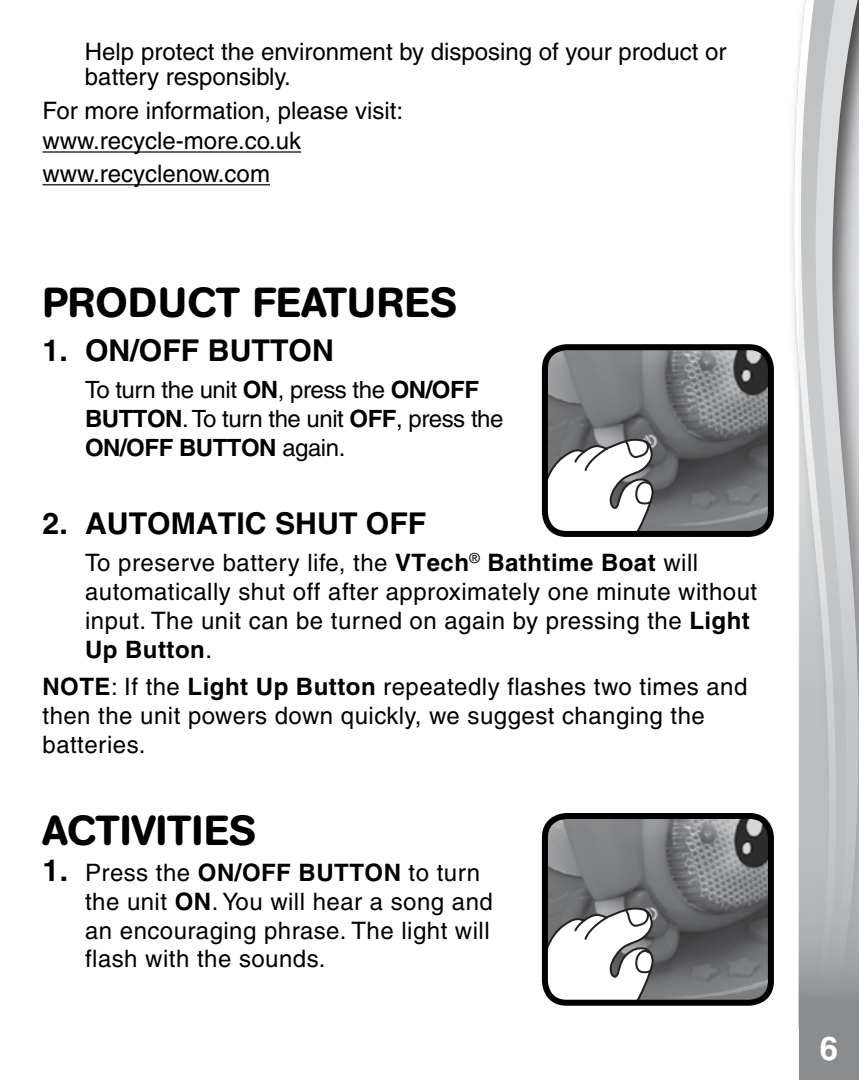
<style>
.page{position:relative;width:859px;height:1080px;background:#fff}
.page>*{position:absolute;margin:0;border:0;box-sizing:border-box;transform-origin:0 0}
.t1{font:500 41.7px "AG Book Rounded";letter-spacing:.02em;color:#000}
.t2{font:500 41.7px "AG Book Rounded";color:#000}
.t3{font:700 33px "Helvetica";color:#fff}
.t4{font:700 30px "Helvetica";color:#000}
.t5{font:500 24px/28.8px "Helvetica";letter-spacing:.02em;color:#000}
.t6{font:500 24px/25.5px "Helvetica";color:#000}
.t7{font:500 23.7px/28.8px "Helvetica";letter-spacing:-.02em;color:#000}
.s1{font-weight:700}
.s2{font-weight:700;font-size:30px}
</style>
<div class="page">
<svg style="left:793px;top:55px;width:6px;height:974px"></svg>
<svg style="left:799px;top:0;width:60px;height:1080px;background:#bdbec0"></svg>
<hr style="left:43px;top:151px;width:258px;height:2px;background:#000">
<hr style="left:43px;top:184px;width:227px;height:1px;background:#000">
<img style="left:549px;top:351px;width:218px;height:179px">
<svg style="left:549px;top:437px;width:105px;height:93px"></svg>
<div style="left:542px;top:344px;width:232px;height:193px;border:6px solid #000;border-radius:22px"></div>
<img style="left:549px;top:820px;width:218px;height:179px">
<svg style="left:549px;top:906px;width:105px;height:93px"></svg>
<div style="left:542px;top:813px;width:232px;height:193px;border:6px solid #000;border-radius:22px"></div>
<p class="t6" style="left:85px;top:39px;width:643px">Help protect the environment by disposing of your product or battery responsibly.</p>
<p class="t6" style="left:43px;top:96px;width:362px;line-height:29.7px">For more information, please visit: www.recycle-more.co.uk</p>
<p class="t6" style="left:43px;top:161px;width:229px">www.recyclenow.com</p>
<h1 class="t1" style="left:43px;top:278px;width:416px">PRODUCT FEATURES</h1>
<p class="t4" style="left:43px;top:332px;width:293px">1. ON/OFF BUTTON</p>
<p class="t7" style="left:85px;top:375px;width:420px">To turn the unit <span class="s1">ON</span>, press the <span class="s1">ON/OFF<br>BUTTON</span>. To turn the unit <span class="s1">OFF</span>, press the<br><span class="s1">ON/OFF BUTTON</span> again.</p>
<p class="t4" style="left:43px;top:505px;width:385px">2. AUTOMATIC SHUT OFF</p>
<p class="t5" style="left:85px;top:548px;width:674px">To preserve battery life, the <span class="s1">VTech</span><sup>®</sup> <span class="s1">Bathtime Boat</span> will automatically shut off after approximately one minute without input. The unit can be turned on again by pressing the <span class="s1">Light Up Button</span>.</p>
<p class="t5" style="left:43px;top:672px;width:706px"><span class="s1">NOTE</span>: If the <span class="s1">Light Up Button</span> repeatedly flashes two times and then the unit powers down quickly, we suggest changing the batteries.</p>
<h1 class="t2" style="left:43px;top:806px;width:215px">ACTIVITIES</h1>
<p class="t5" style="left:85px;top:858px;width:409px;text-indent:-43px"><span class="s2">1.</span> Press the <span class="s1">ON/OFF BUTTON</span> to turn the unit <span class="s1">ON</span>. You will hear a song and an encouraging phrase. The light will flash with the sounds.</p>
<h2 class="t3" style="left:820px;top:1025px;width:24px">6 <sup>6</sup>6</h2>
</div>
